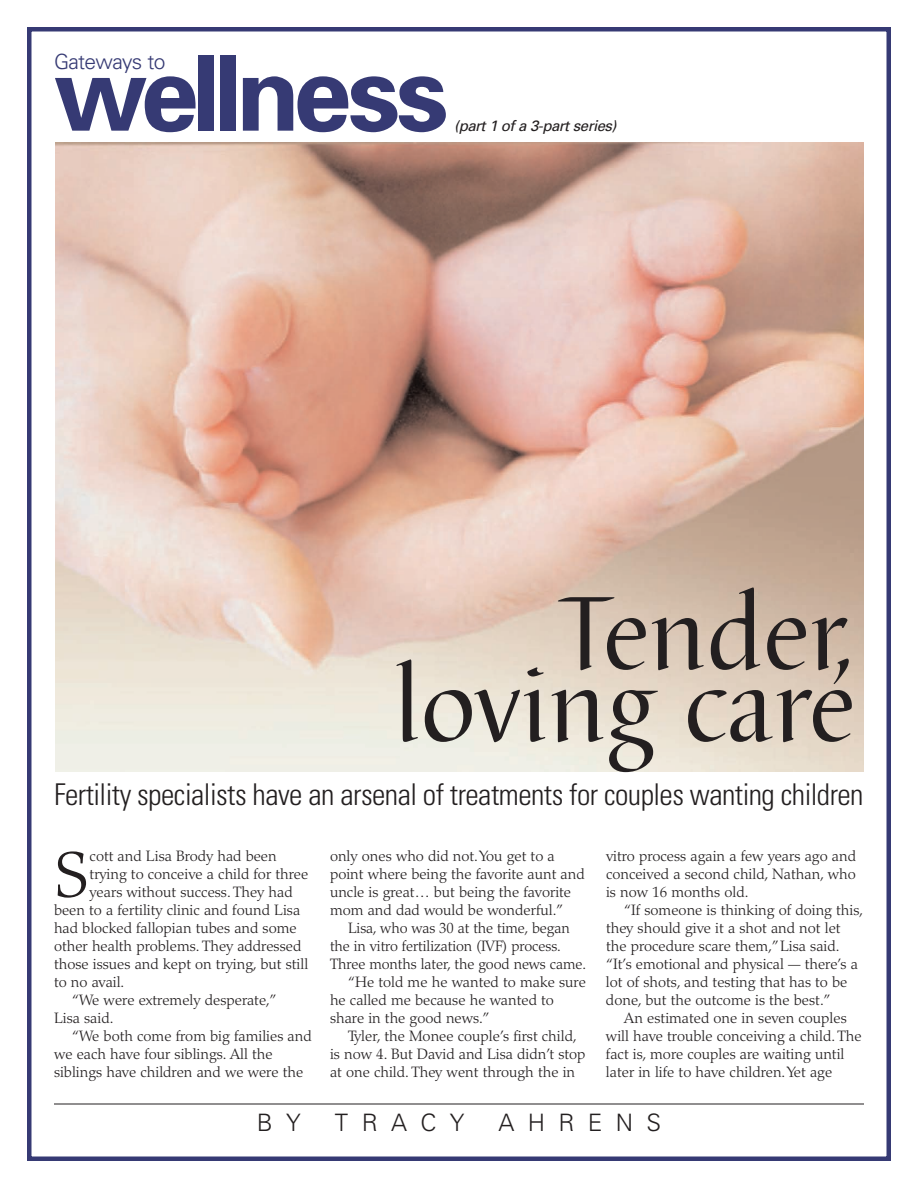
<style>
.page{position:relative;width:918px;height:1188px;background:#fff}
.page>*{position:absolute;margin:0;border:0;box-sizing:border-box;transform-origin:0 0}
.t1{font:108px "Barbedor T";letter-spacing:-.005em;color:#231f20}
.t2{font:700 105px "Univers";letter-spacing:-.065em;color:#363a74}
.t3{font:300 64.35px "Palatino";color:#231f20}
.t4{font:300 condensed 30px "Univers";letter-spacing:-.02em;color:#231f20}
.t5{font:300 24px "Univers";letter-spacing:.555em;color:#231f20}
.t6{font:300 21px "Univers";letter-spacing:-.035em;color:#363a74}
.t7{font:300 15px/18px "Palatino";color:#231f20}
.t8{font:italic 15px "Univers";letter-spacing:-.035em;color:#231f20}
</style>
<div class="page">
<div style="left:27px;top:27px;width:864px;height:1134px;border:4px solid #363a74"></div>
<img style="left:56px;top:142px;width:808px;height:630px">
<hr style="left:54px;top:1104px;width:810px;height:1px;background:#231f20">
<h3 class="t6" style="left:54px;top:54px;width:113px">Gateways to</h3>
<h2 class="t2" style="left:54px;top:55px;width:396px">wellness</h2>
<p class="t8" style="left:454px;top:120px;width:164px">(part 1 of a 3-part series)</p>
<h1 class="t1" style="left:561px;top:569px;width:295px">Tender,</h1>
<h1 class="t1" style="left:394px;top:641px;width:462px">loving care</h1>
<h3 class="t4" style="left:54px;top:783px;width:811px">Fertility specialists have an arsenal of treatments for couples wanting children</h3>
<h3 class="t3" style="left:54px;top:850px;width:37px">S</h3>
<p class="t7" style="left:90px;top:848px;width:189px">cott and Lisa Brody had been</p>
<p class="t7" style="left:90px;top:866px;width:220px">trying to conceive a child for three</p>
<p class="t7" style="left:90px;top:884px;width:205px">years without success. They had</p>
<p class="t7" style="left:54px;top:902px;width:248px">been to a fertility clinic and found Lisa</p>
<p class="t7" style="left:54px;top:920px;width:244px">had blocked fallopian tubes and some</p>
<p class="t7" style="left:54px;top:938px;width:249px">other health problems. They addressed</p>
<p class="t7" style="left:54px;top:956px;width:256px">those issues and kept on trying, but still</p>
<p class="t7" style="left:54px;top:974px;width:72px">to no avail.</p>
<p class="t7" style="left:72px;top:992px;width:206px">“We were extremely desperate,”</p>
<p class="t7" style="left:54px;top:1010px;width:61px">Lisa said.</p>
<p class="t7" style="left:72px;top:1028px;width:241px">“We both come from big families and</p>
<p class="t7" style="left:54px;top:1046px;width:220px">we each have four siblings. All the</p>
<p class="t7" style="left:54px;top:1064px;width:251px">siblings have children and we were the</p>
<p class="t7" style="left:330px;top:848px;width:256px">only ones who did not.You get to a point where being the favorite aunt and uncle is great… but being the favorite mom and dad would be wonderful.”</p>
<p class="t7" style="left:348px;top:920px;width:223px">Lisa, who was 30 at the time, began</p>
<p class="t7" style="left:330px;top:938px;width:232px">the in vitro fertilization (IVF) process.</p>
<p class="t7" style="left:330px;top:956px;width:258px">Three months later, the good news came.</p>
<p class="t7" style="left:348px;top:974px;width:239px">“He told me he wanted to make sure</p>
<p class="t7" style="left:330px;top:992px;width:225px">he called me because he wanted to</p>
<p class="t7" style="left:330px;top:1010px;width:161px">share in the good news.”</p>
<p class="t7" style="left:348px;top:1028px;width:230px">Tyler, the Monee couple’s first child,</p>
<p class="t7" style="left:330px;top:1046px;width:257px">is now 4. But David and Lisa didn’t stop</p>
<p class="t7" style="left:330px;top:1064px;width:247px">at one child. They went through the in</p>
<p class="t7" style="left:606px;top:848px;width:252px;text-align:justify">vitro process again a few years ago and conceived a second child, Nathan, who is now 16 months old.</p>
<p class="t7" style="left:606px;top:902px;width:259px;text-indent:18px">“If someone is thinking of doing this, they should give it a shot and not let the procedure scare them,”Lisa said. “It’s emotional and physical — there’s a lot of shots, and testing that has to be done, but the outcome is the best.”</p>
<p class="t7" style="left:606px;top:1010px;width:257px;text-indent:18px">An estimated one in seven couples will have trouble conceiving a child. The fact is, more couples are waiting until later in life to have children.Yet age</p>
<h3 class="t5" style="left:257px;top:1114px;width:46px">B Y</h3>
<h3 class="t5" style="left:335px;top:1114px;width:131px">TRACY</h3>
<h3 class="t5" style="left:498px;top:1114px;width:164px">AHRENS</h3>
</div>
